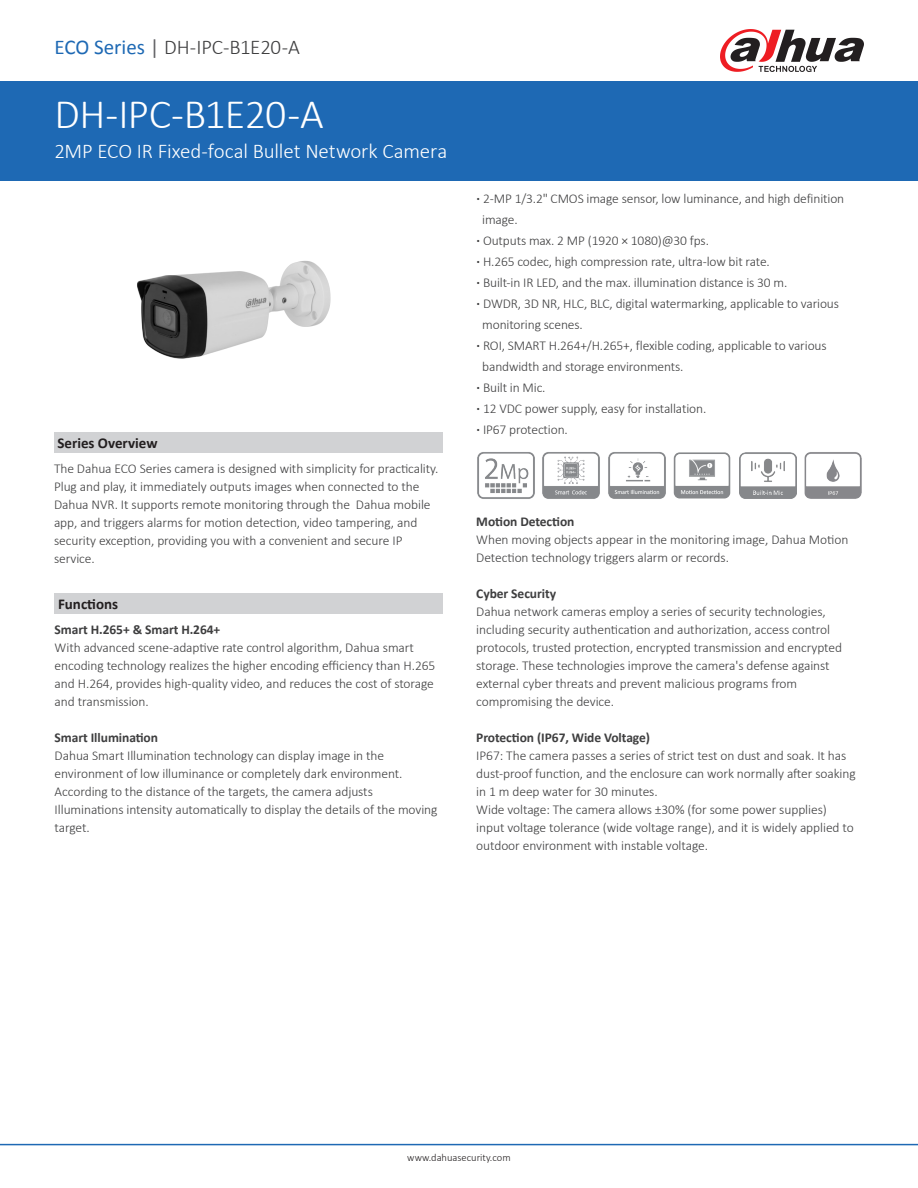
<style>
.page{position:relative;width:918px;height:1188px;background:#fff}
.page>*{position:absolute;margin:0;border:0;box-sizing:border-box;transform-origin:0 0}
.t1{font:300 42px "Calibri";letter-spacing:-.02em;color:#fff}
.t2{font:300 21px "Calibri";letter-spacing:-.01em;color:#fff}
.t3{font:300 21px "Calibri";letter-spacing:-.015em;color:#3e3e3f}
.t4{font:700 15px "Calibri";color:#231f20}
.t5{font:300 13.5px/18px "Calibri";letter-spacing:-.005em;color:#3e3e3f}
.t6{font:700 13.5px "Calibri";letter-spacing:-.005em;color:#3e3e3f}
.t7{font:300 10.5px "Calibri";color:#231f20}
.s1{font-weight:400;color:#1e69b4}
.s2{font-weight:400;color:#636366}
.s3{font-weight:700}
</style>
<div class="page">
<div style="left:0;top:81px;width:918px;height:100px;background:#1e69b4"></div>
<hr style="left:0;top:1144px;width:918px;height:1px;background:#1e69b4">
<div style="left:54px;top:433px;width:389px;height:20px;background:#d1d2d4"></div>
<div style="left:54px;top:593px;width:389px;height:20px;background:#d1d2d4"></div>
<img style="left:137px;top:260px;width:194px;height:99px">
<img style="left:542px;top:452px;width:58px;height:47px">
<img style="left:608px;top:452px;width:58px;height:47px">
<img style="left:804px;top:452px;width:58px;height:47px">
<img style="left:477px;top:452px;width:58px;height:47px">
<img style="left:739px;top:452px;width:57px;height:46px">
<img style="left:673px;top:452px;width:58px;height:47px">
<svg style="left:720px;top:29px;width:144px;height:43px"></svg>
<p class="t3" style="left:55px;top:34px;width:247px"><span class="s1">ECO Series</span> <span class="s2">|</span> DH-IPC-B1E20-A</p>
<p class="t1" style="left:55px;top:88px;width:271px">DH-IPC-B1E20-A</p>
<p class="t2" style="left:55px;top:138px;width:394px">2MP ECO IR Fixed-focal Bullet Network Camera</p>
<p class="t4" style="left:57px;top:434px;width:102px">Series Overview</p>
<p class="t5" style="left:54px;top:460px;width:386px">The Dahua ECO Series camera is designed with simplicity for practicality.<br>Plug and play, it immediately outputs images when connected to the Dahua NVR. It supports remote monitoring through the Dahua mobile app, and triggers alarms for motion detection, video tampering, and security exception, providing you with a convenient and secure IP service.</p>
<p class="t4" style="left:58px;top:594px;width:62px">Functions</p>
<p class="t6" style="left:55px;top:621px;width:167px">Smart H.265+ &amp; Smart H.264+</p>
<p class="t5" style="left:55px;top:639px;width:382px">With advanced scene-adaptive rate control algorithm, Dahua smart encoding technology realizes the higher encoding efficiency than H.265 and H.264, provides high-quality video, and reduces the cost of storage and transmission.</p>
<p class="t6" style="left:55px;top:729px;width:105px">Smart Illumination</p>
<p class="t5" style="left:55px;top:747px;width:384px">Dahua Smart Illumination technology can display image in the environment of low illuminance or completely dark environment.<br>According to the distance of the targets, the camera adjusts Illuminations intensity automatically to display the details of the moving target.</p>
<p class="t5" style="left:476px;top:190px;width:369px"><span class="s3">·</span> 2-MP 1/3.2" CMOS image sensor, low luminance, and high definition</p>
<p class="t5" style="left:476px;top:209px;width:364px;line-height:21px;text-indent:6px">image.<br><span class="s3">·</span> Outputs max. 2 MP (1920 × 1080)@30 fps.<br><span class="s3">·</span> H.265 codec, high compression rate, ultra-low bit rate.<br><span class="s3">·</span> Built-in IR LED, and the max. illumination distance is 30 m.<br><span class="s3">·</span> DWDR, 3D NR, HLC, BLC, digital watermarking, applicable to various</p>
<p class="t5" style="left:476px;top:314px;width:352px;line-height:21px;text-indent:6px">monitoring scenes.<br><span class="s3">·</span> ROI, SMART H.264+/H.265+, flexible coding, applicable to various</p>
<p class="t5" style="left:476px;top:356px;width:231px;line-height:21px;text-indent:6px">bandwidth and storage environments.<br><span class="s3">·</span> Built in Mic.<br><span class="s3">·</span> 12 VDC power supply, easy for installation. <span class="s3">·</span> IP67 protection.</p>
<p class="t6" style="left:476px;top:513px;width:100px">Motion Detection</p>
<p class="t5" style="left:476px;top:530px;width:374px">When moving objects appear in the monitoring image, Dahua Motion<br>Detection technology triggers alarm or records.</p>
<p class="t6" style="left:476px;top:585px;width:81px">Cyber Security</p>
<p class="t5" style="left:476px;top:602px;width:367px">Dahua network cameras employ a series of security technologies, including security authentication and authorization, access control protocols, trusted protection, encrypted transmission and encrypted storage. These technologies improve the camera's defense against external cyber threats and prevent malicious programs from compromising the device.</p>
<p class="t6" style="left:476px;top:729px;width:175px">Protection (IP67, Wide Voltage)</p>
<p class="t5" style="left:476px;top:746px;width:381px">IP67: The camera passes a series of strict test on dust and soak. It has dust-proof function, and the enclosure can work normally after soaking in 1 m deep water for 30 minutes.</p>
<p class="t5" style="left:476px;top:800px;width:379px">Wide voltage: The camera allows ±30% (for some power supplies) input voltage tolerance (wide voltage range), and it is widely applied to outdoor environment with instable voltage.</p>
<p class="t7" style="left:407px;top:1151px;width:105px">www.dahuasecurity.com</p>
</div>
